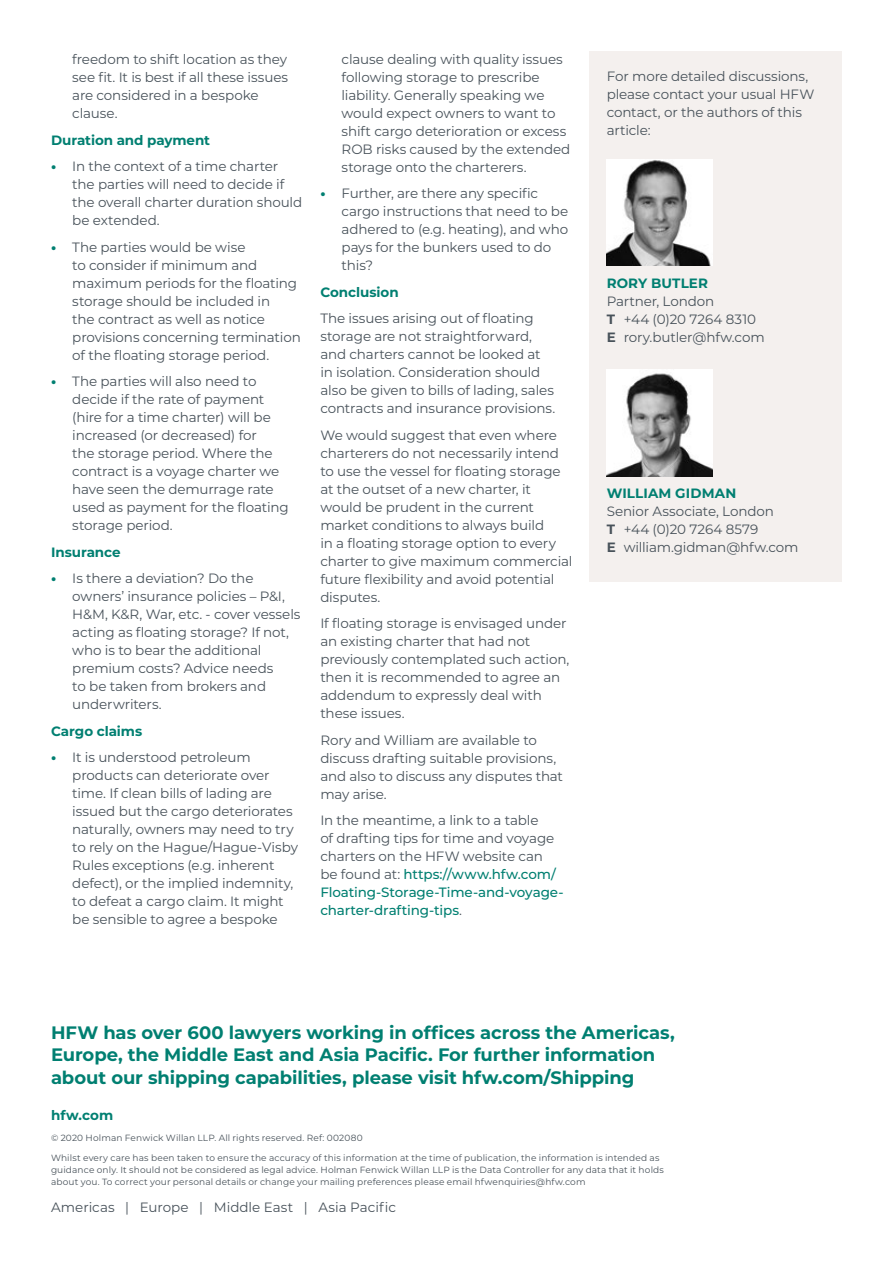
<style>
.page{position:relative;width:893px;height:1263px;background:#fff}
.page>*{position:absolute;margin:0;border:0;box-sizing:border-box;transform-origin:0 0}
.t1{font:700 18px/22.5px "Montserrat";letter-spacing:-.005em;color:#007f71}
.t2{font:13.5px/18px "Montserrat";letter-spacing:-.01em;color:#48525a}
.t3{font:700 13.5px "Montserrat";letter-spacing:-.005em;color:#007f71}
.t4{font:700 13.5px "Montserrat";letter-spacing:.015em;color:#007f71}
.t5{font:9px/12px "Montserrat";letter-spacing:.015em;color:#48525a}
.s1{font-weight:800;color:#007f71}
.s2{font-weight:500;color:#007f71}
.s3{font-weight:700}
</style>
<div class="page">
<div style="left:590px;top:51px;width:252px;height:530px;background:#f4f0ee"></div>
<img style="left:607px;top:159px;width:106px;height:107px">
<img style="left:607px;top:370px;width:106px;height:106px">
<p class="t2" style="left:72px;top:50px;width:217px">freedom to shift location as they see fit. It is best if all these issues are considered in a bespoke clause.</p>
<p class="t3" style="left:51px;top:130px;width:161px">Duration and payment</p>
<p class="t2" style="left:72px;top:157px;width:231px;text-indent:-21px"><span class="s1">•</span> In the context of a time charter the parties will need to decide if the overall charter duration should be extended.</p>
<p class="t2" style="left:72px;top:237px;width:230px;text-indent:-21px"><span class="s1">•</span> The parties would be wise<br>to consider if minimum and maximum periods for the floating storage should be included in<br>the contract as well as notice provisions concerning termination of the floating storage period.</p>
<p class="t2" style="left:72px;top:372px;width:218px;text-indent:-21px"><span class="s1">•</span> The parties will also need to decide if the rate of payment (hire for a time charter) will be increased (or decreased) for<br>the storage period. Where the contract is a voyage charter we have seen the demurrage rate used as payment for the floating storage period.</p>
<p class="t3" style="left:51px;top:542px;width:71px">Insurance</p>
<p class="t2" style="left:72px;top:569px;width:230px;text-indent:-21px"><span class="s1">•</span> Is there a deviation? Do the owners’ insurance policies – P&amp;I,<br>H&amp;M, K&amp;R, War, etc. - cover vessels acting as floating storage? If not, who is to bear the additional premium costs? Advice needs<br>to be taken from brokers and underwriters.</p>
<p class="t3" style="left:51px;top:721px;width:93px">Cargo claims</p>
<p class="t2" style="left:72px;top:748px;width:227px;text-indent:-21px"><span class="s1">•</span> It is understood petroleum products can deteriorate over time. If clean bills of lading are issued but the cargo deteriorates naturally, owners may need to try to rely on the Hague/Hague-Visby<br>Rules exceptions (e.g. inherent defect), or the implied indemnity, to defeat a cargo claim. It might be sensible to agree a bespoke</p>
<p class="t2" style="left:342px;top:50px;width:230px">clause dealing with quality issues following storage to prescribe liability. Generally speaking we would expect owners to want to shift cargo deterioration or excess<br>ROB risks caused by the extended storage onto the charterers.</p>
<p class="t2" style="left:342px;top:184px;width:228px;text-indent:-21px"><span class="s1">•</span> Further, are there any specific cargo instructions that need to be adhered to (e.g. heating), and who pays for the bunkers used to do this?</p>
<p class="t3" style="left:320px;top:282px;width:80px">Conclusion</p>
<p class="t2" style="left:320px;top:309px;width:236px">The issues arising out of floating storage are not straightforward, and charters cannot be looked at in isolation. Consideration should also be given to bills of lading, sales contracts and insurance provisions.</p>
<p class="t2" style="left:320px;top:426px;width:254px">We would suggest that even where charterers do not necessarily intend to use the vessel for floating storage at the outset of a new charter, it would be prudent in the current market conditions to always build<br>in a floating storage option to every charter to give maximum commercial future flexibility and avoid potential disputes.</p>
<p class="t2" style="left:320px;top:614px;width:251px">If floating storage is envisaged under an existing charter that had not previously contemplated such action, then it is recommended to agree an addendum to expressly deal with these issues.</p>
<p class="t2" style="left:320px;top:731px;width:244px">Rory and William are available to discuss drafting suitable provisions, and also to discuss any disputes that may arise.</p>
<p class="t2" style="left:320px;top:811px;width:245px">In the meantime, a link to a table<br>of drafting tips for time and voyage charters on the HFW website can be found at: <span class="s2">https://www.hfw.com/ Floating-Storage-Time-and-voyage&shy;charter-drafting-tips</span>.</p>
<p class="t2" style="left:607px;top:67px;width:209px">For more detailed discussions, please contact your usual HFW contact, or the authors of this article:</p>
<p class="t3" style="left:607px;top:273px;width:103px">RORY BUTLER</p>
<p class="t2" style="left:607px;top:291px;width:160px">Partner, London<br><span class="s3">T</span> +44 (0)20 7264 8310<br><span class="s3">E</span> rory.butler@hfw.com</p>
<p class="t4" style="left:607px;top:484px;width:131px">WILLIAM GIDMAN</p>
<p class="t2" style="left:607px;top:502px;width:193px">Senior Associate, London<br><span class="s3">T</span> +44 (0)20 7264 8579<br><span class="s3">E</span> william.gidman@hfw.com</p>
<h1 class="t1" style="left:51px;top:1020px;width:625px">HFW has over 600 lawyers working in offices across the Americas,<br>Europe, the Middle East and Asia Pacific. For further information about our shipping capabilities, please visit hfw.com/Shipping</h1>
<p class="t3" style="left:51px;top:1106px;width:64px">hfw.com</p>
<p class="t5" style="left:51px;top:1131px;width:313px">© 2020 Holman Fenwick Willan LLP. All rights reserved. Ref: 002080</p>
<p class="t5" style="left:51px;top:1152px;width:614px">Whilst every care has been taken to ensure the accuracy of this information at the time of publication, the information is intended as guidance only. It should not be considered as legal advice. Holman Fenwick Willan LLP is the Data Controller for any data that it holds about you. To correct your personal details or change your mailing preferences please email hfwenquiries@hfw.com</p>
<p class="t2" style="left:51px;top:1198px;width:347px">Americas | Europe | Middle East | Asia Pacific</p>
</div>
